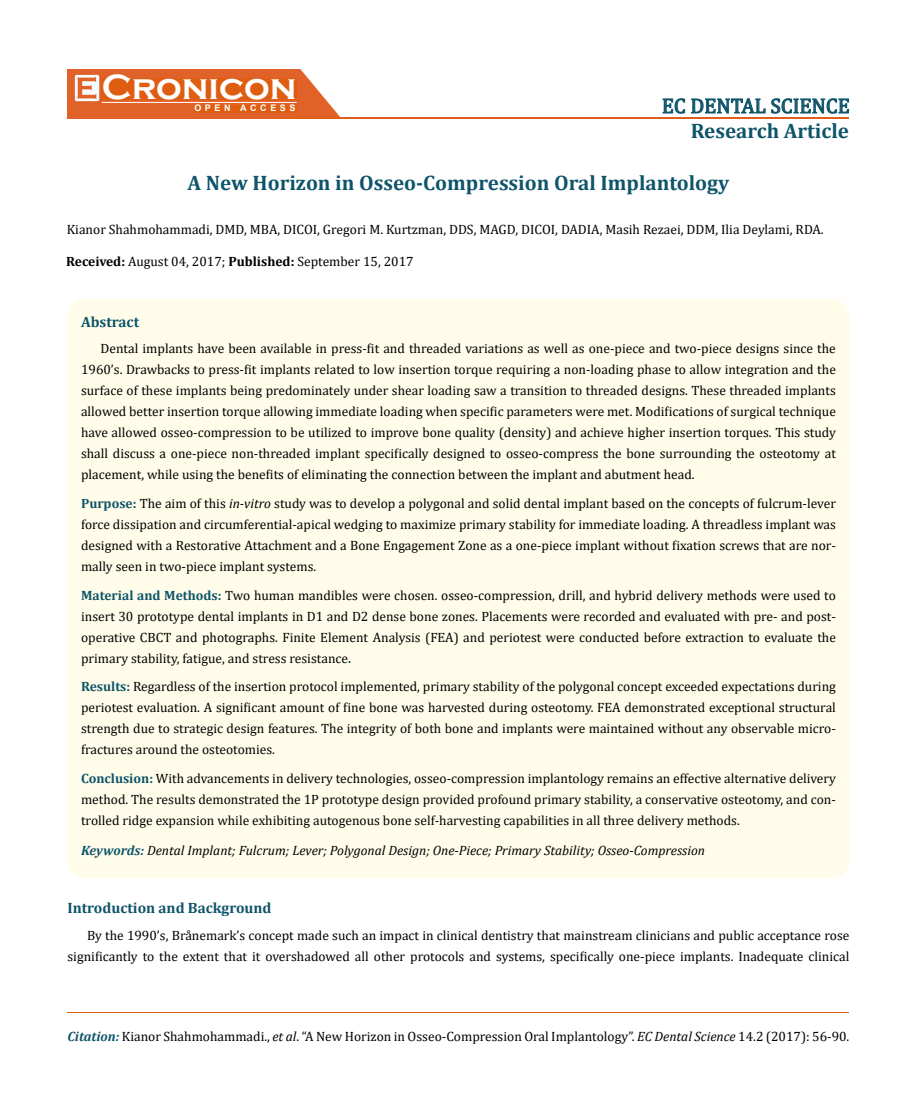
<style>
.page{position:relative;width:917px;height:1118px;background:#fff}
.page>*{position:absolute;margin:0;border:0;box-sizing:border-box;transform-origin:0 0}
.t1{font:700 36px "Copperplate Gothic";color:#fff}
.t2{font:700 21px "Cambria";color:#0e546a}
.t3{font:21px "Cambria";color:#0e546a}
.t4{font:700 15px "Cambria";color:#0e546a}
.t5{font:13.5px/21px "Cambria";color:#000;text-align:justify}
.t6{font:italic 13.5px "Cambria";color:#000}
.t7{font:700 9px "Arial";letter-spacing:.4em;color:#fff}
.s1{font-weight:700}
.s2{font-weight:700;color:#0e546a}
.s3{font-style:italic}
.s4{font-weight:700;font-style:italic;color:#0e546a}
</style>
<div class="page">
<div style="left:67px;top:70px;width:290px;height:49px;background:#e06228"></div>
<svg style="left:300px;top:69px;width:90px;height:49px"></svg>
<img style="left:75px;top:75px;width:24px;height:26px">
<div style="left:102px;top:79px;width:195px;height:21px;background:#df5d11"></div>
<div style="left:194px;top:105px;width:103px;height:7px;background:#df5d11"></div>
<svg style="left:662px;top:98px;width:187px;height:16px"></svg>
<hr style="left:102px;top:102px;width:194px;height:1px;background:#fff">
<hr style="left:279px;top:118px;width:569px;height:1px;background:#e05d1a">
<hr style="left:67px;top:1012px;width:782px;height:1px;background:#e05d1a">
<div style="left:67px;top:299px;width:782px;height:579px;background:#fffde9;border-radius:18px"></div>
<h1 class="t1" style="left:102px;top:68px;width:196px">Cronicon</h1>
<p class="t7" style="left:194px;top:102px;width:103px">OPEN ACCESS</p>
<h2 class="t3" style="left:662px;top:93px;width:189px">EC DENTAL SCIENCE</h2>
<h2 class="t2" style="left:690px;top:116px;width:160px">Research Article</h2>
<h2 class="t2" style="left:188px;top:168px;width:543px">A New Horizon in Osseo-Compression Oral Implantology</h2>
<p class="t5" style="left:67px;top:219px;width:758px">Kianor Shahmohammadi, DMD, MBA, DICOI, Gregori M. Kurtzman, DDS, MAGD, DICOI, DADIA, Masih Rezaei, DDM, Ilia Deylami, RDA.</p>
<p class="t5" style="left:66px;top:251px;width:349px"><span class="s1">Received:</span> August 04, 2017; <span class="s1">Published:</span> September 15, 2017</p>
<p class="t4" style="left:81px;top:311px;width:60px">Abstract</p>
<p class="t5" style="left:81px;top:338px;width:756px;text-indent:19px">Dental implants have been available in press-fit and threaded variations as well as one-piece and two-piece designs since the 1960’s. Drawbacks to press-fit implants related to low insertion torque requiring a non-loading phase to allow integration and the surface of these implants being predominately under shear loading saw a transition to threaded designs. These threaded implants allowed better insertion torque allowing immediate loading when specific parameters were met. Modifications of surgical technique have allowed osseo-compression to be utilized to improve bone quality (density) and achieve higher insertion torques. This study shall discuss a one-piece non-threaded implant specifically designed to osseo-compress the bone surrounding the osteotomy at placement, while using the benefits of eliminating the connection between the implant and abutment head.</p>
<p class="t5" style="left:81px;top:493px;width:756px"><span class="s2">Purpose:</span> The aim of this <span class="s3">in-vitro</span> study was to develop a polygonal and solid dental implant based on the concepts of fulcrum-lever force dissipation and circumferential-apical wedging to maximize primary stability for immediate loading. A threadless implant was designed with a Restorative Attachment and a Bone Engagement Zone as a one-piece implant without fixation screws that are nor&shy;mally seen in two-piece implant systems.</p>
<p class="t5" style="left:81px;top:585px;width:756px"><span class="s2">Material and Methods:</span> Two human mandibles were chosen. osseo-compression, drill, and hybrid delivery methods were used to insert 30 prototype dental implants in D1 and D2 dense bone zones. Placements were recorded and evaluated with pre- and post&shy;operative CBCT and photographs. Finite Element Analysis (FEA) and periotest were conducted before extraction to evaluate the primary stability, fatigue, and stress resistance<span class="s2">.</span></p>
<p class="t5" style="left:81px;top:676px;width:756px"><span class="s2">Results:</span> Regardless of the insertion protocol implemented, primary stability of the polygonal concept exceeded expectations during periotest evaluation. A significant amount of fine bone was harvested during osteotomy. FEA demonstrated exceptional structural strength due to strategic design features. The integrity of both bone and implants were maintained without any observable micro&shy;fractures around the osteotomies.</p>
<p class="t5" style="left:81px;top:768px;width:756px"><span class="s2">Conclusion:</span> With advancements in delivery technologies, osseo-compression implantology remains an effective alternative delivery method. The results demonstrated the 1P prototype design provided profound primary stability, a conservative osteotomy, and con&shy;trolled ridge expansion while exhibiting autogenous bone self-harvesting capabilities in all three delivery methods.</p>
<p class="t6" style="left:81px;top:840px;width:625px"><span class="s2">Keywords:</span> Dental Implant; Fulcrum; Lever; Polygonal Design; One-Piece; Primary Stability; Osseo-Compression</p>
<p class="t4" style="left:67px;top:897px;width:205px">Introduction and Background</p>
<p class="t5" style="left:67px;top:925px;width:783px;text-align:right">By the 1990’s, Brånemark’s concept made such an impact in clinical dentistry that mainstream clinicians and public acceptance rose significantly to the extent that it overshadowed all other protocols and systems, specifically one-piece implants. Inadequate clinical</p>
<p class="t5" style="left:67px;top:1025px;width:783px"><span class="s4">Citation:</span> Kianor Shahmohammadi., <span class="s3">et al</span>. “A New Horizon in Osseo-Compression Oral Implantology”. <span class="s3">EC Dental Science</span> 14.2 (2017): 56-90.</p>
</div>
